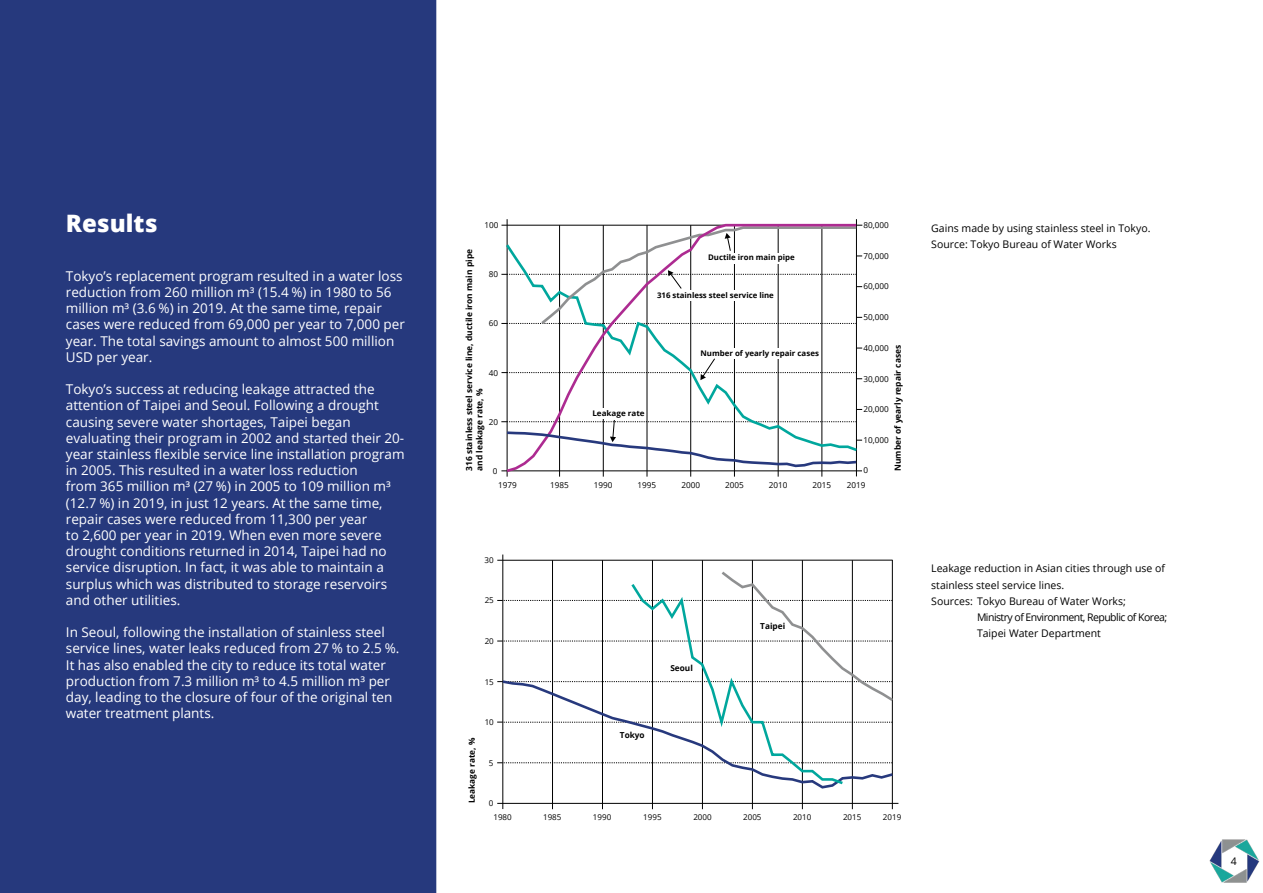
<style>
.page{position:relative;width:1263px;height:893px;background:#fff}
.page>*{position:absolute;margin:0;border:0;box-sizing:border-box;transform-origin:0 0}
.t1{font:800 24px "Open Sans";color:#fff}
.t2{font:13.5px/16.2px "Open Sans";color:#fff}
.t3{font:10.5px/16.2px "Open Sans";color:#000}
.t4{font:10.5px "Open Sans";letter-spacing:-.05em;color:#000}
.t5{font:700 8.4px/10.2px "Open Sans";color:#000}
.t6{font:700 8.25px "Open Sans";color:#000}
.t7{font:8.1px "Open Sans";color:#000}
.t8{font:700 7.65px "Open Sans";color:#000}
.t9{font:700 7.65px "Open Sans";color:#000;scale:1.05 1}
</style>
<div class="page">
<div style="left:0;top:0;width:436px;height:893px;background:#26397d"></div>
<img style="left:1210px;top:840px;width:50px;height:43px">
<hr style="left:559px;top:225px;width:1px;height:252px;background:#000">
<hr style="left:603px;top:225px;width:1px;height:252px;background:#000">
<hr style="left:647px;top:225px;width:1px;height:252px;background:#000">
<hr style="left:690px;top:225px;width:1px;height:252px;background:#000">
<hr style="left:734px;top:225px;width:1px;height:252px;background:#000">
<hr style="left:778px;top:225px;width:1px;height:252px;background:#000">
<hr style="left:822px;top:225px;width:1px;height:252px;background:#000">
<hr style="left:856px;top:219px;width:1px;height:257px;background:#000">
<hr style="left:507px;top:219px;width:1px;height:258px;background:#000">
<hr style="left:501px;top:470px;width:361px;height:1px;background:#000">
<svg style="left:504px;top:223px;width:355px;height:251px"></svg>
<div style="left:697px;top:348px;width:106px;height:11px;background:#fff"></div>
<div style="left:588px;top:408px;width:57px;height:10px;background:#fff"></div>
<svg style="left:501px;top:419px;width:361px;height:49px"></svg>
<svg style="left:501px;top:357px;width:361px;height:23px"></svg>
<svg style="left:501px;top:225px;width:361px;height:102px"></svg>
<hr style="left:552px;top:560px;width:1px;height:249px;background:#000">
<hr style="left:602px;top:560px;width:1px;height:249px;background:#000">
<hr style="left:652px;top:560px;width:1px;height:249px;background:#000">
<hr style="left:702px;top:560px;width:1px;height:249px;background:#000">
<hr style="left:752px;top:560px;width:1px;height:249px;background:#000">
<hr style="left:802px;top:560px;width:1px;height:249px;background:#000">
<hr style="left:852px;top:560px;width:1px;height:249px;background:#000">
<hr style="left:497px;top:803px;width:401px;height:1px;background:#000">
<hr style="left:502px;top:554px;width:1px;height:255px;background:#000">
<hr style="left:503px;top:560px;width:389px;height:1px;background:#000">
<hr style="left:892px;top:560px;width:1px;height:249px;background:#000">
<svg style="left:497px;top:569px;width:396px;height:221px"></svg>
<h1 class="t1" style="left:66px;top:205px;width:93px">Results</h1>
<p class="t2" style="left:66px;top:267px;width:340px">Tokyo’s replacement program resulted in a water loss reduction from 260 million m³ (15.4 %) in 1980 to 56 million m³ (3.6 %) in 2019. At the same time, repair cases were reduced from 69,000 per year to 7,000 per year. The total savings amount to almost 500 million USD per year.</p>
<p class="t2" style="left:66px;top:381px;width:340px">Tokyo’s success at reducing leakage attracted the attention of Taipei and Seoul. Following a drought causing severe water shortages, Taipei began evaluating their program in 2002 and started their 20- year stainless flexible service line installation program in 2005. This resulted in a water loss reduction<br>from 365 million m³ (27 %) in 2005 to 109 million m³ (12.7 %) in 2019, in just 12 years. At the same time, repair cases were reduced from 11,300 per year<br>to 2,600 per year in 2019. When even more severe drought conditions returned in 2014, Taipei had no service disruption. In fact, it was able to maintain a surplus which was distributed to storage reservoirs and other utilities.</p>
<p class="t2" style="left:66px;top:624px;width:335px">In Seoul, following the installation of stainless steel service lines, water leaks reduced from 27 % to 2.5 %.<br>It has also enabled the city to reduce its total water production from 7.3 million m³ to 4.5 million m³ per day, leading to the closure of four of the original ten water treatment plants.</p>
<p class="t7" style="left:485px;top:219px;width:16px">100</p>
<p class="t5" style="left:464px;top:471px;width:223px;rotate:-90deg">316 stainless steel service line, ductile iron main pipe and leakage rate, %</p>
<p class="t7" style="left:489px;top:269px;width:11px">80</p>
<p class="t7" style="left:489px;top:318px;width:11px">60</p>
<p class="t7" style="left:489px;top:367px;width:11px">40</p>
<p class="t7" style="left:489px;top:416px;width:11px">20</p>
<p class="t7" style="left:493px;top:465px;width:6px">0</p>
<p class="t8" style="left:708px;top:252px;width:88px">Ductile iron main pipe</p>
<p class="t8" style="left:657px;top:290px;width:118px">316 stainless steel service line</p>
<p class="t8" style="left:700px;top:348px;width:120px">Number of yearly repair cases</p>
<p class="t9" style="left:592px;top:407px;width:51px">Leakage rate</p>
<p class="t7" style="left:863px;top:219px;width:27px">80,000</p>
<p class="t7" style="left:863px;top:250px;width:27px">70,000</p>
<p class="t7" style="left:863px;top:281px;width:27px">60,000</p>
<p class="t7" style="left:863px;top:312px;width:27px">50,000</p>
<p class="t7" style="left:863px;top:342px;width:27px">40,000</p>
<p class="t7" style="left:863px;top:373px;width:27px">30,000</p>
<p class="t7" style="left:863px;top:404px;width:27px">20,000</p>
<p class="t7" style="left:863px;top:434px;width:27px">10,000</p>
<p class="t7" style="left:863px;top:465px;width:6px">0</p>
<p class="t5" style="left:892px;top:471px;width:127px;rotate:-90deg">Number of yearly repair cases</p>
<p class="t7" style="left:498px;top:480px;width:20px">1979</p>
<p class="t7" style="left:550px;top:480px;width:20px">1985</p>
<p class="t7" style="left:594px;top:480px;width:20px">1990</p>
<p class="t7" style="left:637px;top:480px;width:20px">1995</p>
<p class="t7" style="left:681px;top:480px;width:20px">2000</p>
<p class="t7" style="left:725px;top:480px;width:20px">2005</p>
<p class="t7" style="left:769px;top:480px;width:20px">2010</p>
<p class="t7" style="left:812px;top:480px;width:20px">2015</p>
<p class="t7" style="left:847px;top:480px;width:20px">2019</p>
<p class="t6" style="left:466px;top:803px;width:67px;rotate:-90deg">Leakage rate, %</p>
<p class="t7" style="left:484px;top:554px;width:11px">30</p>
<p class="t7" style="left:485px;top:595px;width:11px">25</p>
<p class="t7" style="left:485px;top:635px;width:11px">20</p>
<p class="t7" style="left:485px;top:676px;width:11px">15</p>
<p class="t7" style="left:485px;top:716px;width:11px">10</p>
<p class="t7" style="left:489px;top:757px;width:6px">5</p>
<p class="t7" style="left:489px;top:798px;width:6px">0</p>
<p class="t6" style="left:620px;top:729px;width:26px">Tokyo</p>
<p class="t6" style="left:670px;top:662px;width:24px">Seoul</p>
<p class="t6" style="left:760px;top:620px;width:26px">Taipei</p>
<p class="t7" style="left:493px;top:812px;width:20px">1980</p>
<p class="t7" style="left:543px;top:812px;width:20px">1985</p>
<p class="t7" style="left:593px;top:812px;width:20px">1990</p>
<p class="t7" style="left:643px;top:812px;width:20px">1995</p>
<p class="t7" style="left:693px;top:812px;width:20px">2000</p>
<p class="t7" style="left:743px;top:812px;width:20px">2005</p>
<p class="t7" style="left:793px;top:812px;width:20px">2010</p>
<p class="t7" style="left:843px;top:812px;width:20px">2015</p>
<p class="t7" style="left:883px;top:812px;width:20px">2019</p>
<p class="t3" style="left:931px;top:220px;width:221px">Gains made by using stainless steel in Tokyo.<br>Source: Tokyo Bureau of Water Works</p>
<p class="t3" style="left:931px;top:560px;width:235px">Leakage reduction in Asian cities through use of</p>
<p class="t3" style="left:931px;top:576px;width:135px">stainless steel service lines.</p>
<p class="t3" style="left:931px;top:593px;width:196px">Sources: Tokyo Bureau of Water Works;</p>
<p class="t4" style="left:977px;top:610px;width:192px">Ministry of Environment, Republic of Korea;</p>
<p class="t3" style="left:977px;top:625px;width:125px">Taipei Water Department</p>
<p class="t3" style="left:1231px;top:853px;width:8px">4</p>
</div>
